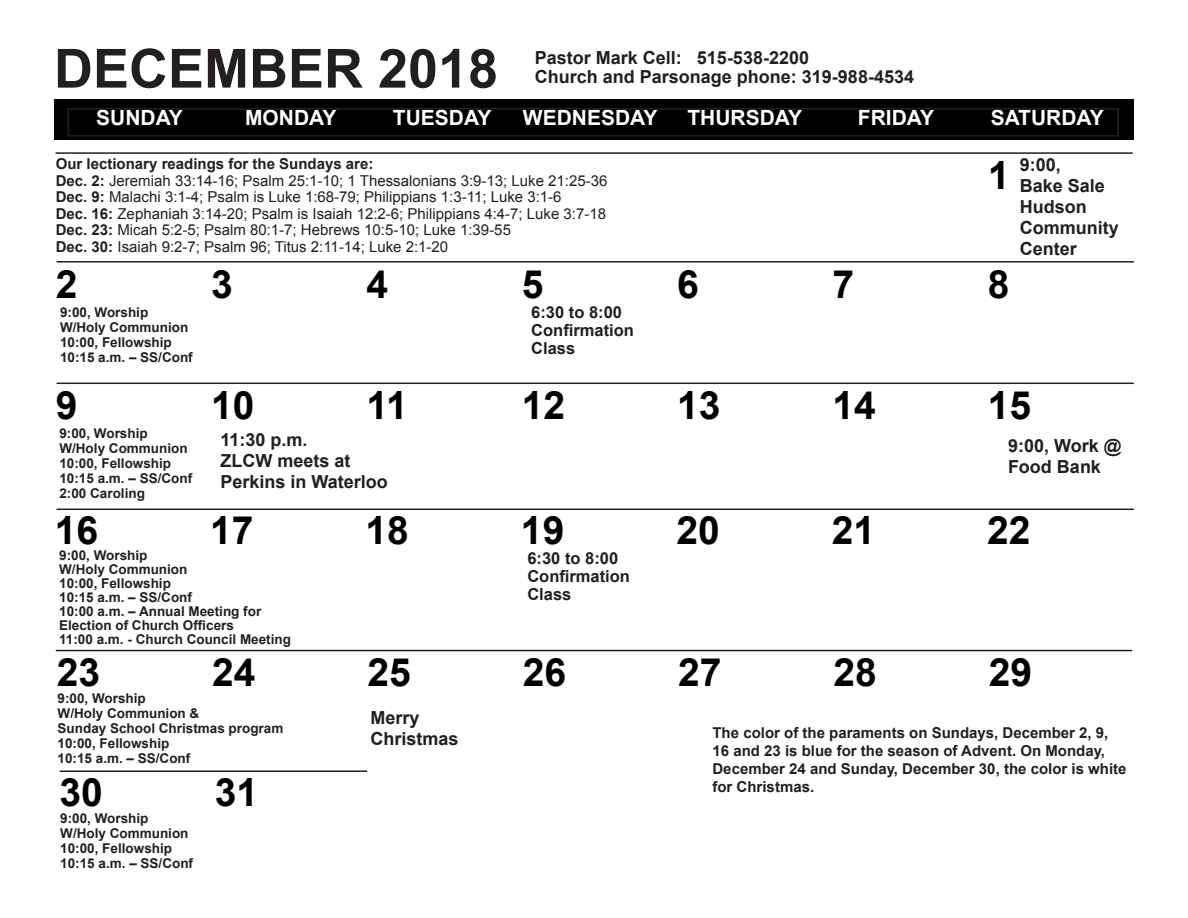
<style>
.page{position:relative;width:1188px;height:918px;background:#fff}
.page>*{position:absolute;margin:0;border:0;box-sizing:border-box;transform-origin:0 0}
.t1{font:700 54px "Arial";color:#231f20}
.t2{font:700 39px "Arial";color:#000}
.t3{font:700 21px "Arial";color:#fffeff}
.t4{font:700 18px/21px "Arial";color:#231f20}
.t5{font:700 16.5px "Arial";color:#231f20}
.t6{font:15px "Arial";color:#231f20}
.t7{font:700 15px/18px "Arial";color:#231f20}
.t8{font:700 13.5px "Arial";color:#231f20}
.s1{font-weight:700}
</style>
<div class="page">
<div style="left:54px;top:99px;width:1080px;height:41px;background:#010000"></div>
<div style="left:68px;top:108px;width:1051px;height:29px;border:2px solid #231f20"></div>
<hr style="left:56px;top:152px;width:1077px;height:2px;background:#231f20">
<hr style="left:57px;top:261px;width:1077px;height:2px;background:#231f20">
<hr style="left:57px;top:383px;width:1077px;height:1px;background:#231f20">
<hr style="left:57px;top:509px;width:1077px;height:1px;background:#231f20">
<hr style="left:56px;top:650px;width:1076px;height:1px;background:#231f20">
<hr style="left:60px;top:770px;width:307px;height:2px;background:#231f20">
<p class="t1" style="left:54px;top:33px;width:446px">DECEMBER 2018</p>
<p class="t4" style="left:535px;top:48px;width:276px">Pastor Mark Cell: 515-538-2200</p>
<p class="t4" style="left:535px;top:67px;width:381px">Church and Parsonage phone: 319-988-4534</p>
<p class="t3" style="left:96px;top:104px;width:88px">SUNDAY</p>
<p class="t3" style="left:245px;top:104px;width:93px">MONDAY</p>
<p class="t3" style="left:393px;top:104px;width:100px">TUESDAY</p>
<p class="t3" style="left:523px;top:104px;width:136px">WEDNESDAY</p>
<p class="t3" style="left:687px;top:104px;width:116px">THURSDAY</p>
<p class="t3" style="left:858px;top:104px;width:78px">FRIDAY</p>
<p class="t3" style="left:991px;top:104px;width:115px">SATURDAY</p>
<p class="t7" style="left:56px;top:156px;width:319px">Our lectionary readings for the Sundays are:</p>
<p class="t6" style="left:56px;top:171px;width:553px"><span class="s1">Dec. 2:</span> Jeremiah 33:14-16; Psalm 25:1-10; 1 Thessalonians 3:9-13; Luke 21:25-36</p>
<p class="t6" style="left:56px;top:187px;width:507px"><span class="s1">Dec. 9:</span> Malachi 3:1-4; Psalm is Luke 1:68-79; Philippians 1:3-11; Luke 3:1-6</p>
<p class="t6" style="left:56px;top:204px;width:552px"><span class="s1">Dec. 16:</span> Zephaniah 3:14-20; Psalm is Isaiah 12:2-6; Philippians 4:4-7; Luke 3:7-18</p>
<p class="t6" style="left:56px;top:220px;width:457px"><span class="s1">Dec. 23:</span> Micah 5:2-5; Psalm 80:1-7; Hebrews 10:5-10; Luke 1:39-55</p>
<p class="t6" style="left:56px;top:237px;width:394px"><span class="s1">Dec. 30:</span> Isaiah 9:2-7; Psalm 96; Titus 2:11-14; Luke 2:1-20</p>
<p class="t2" style="left:988px;top:149px;width:23px">1</p>
<p class="t2" style="left:56px;top:258px;width:23px">2</p>
<p class="t2" style="left:211px;top:258px;width:23px">3</p>
<p class="t2" style="left:367px;top:258px;width:23px">4</p>
<p class="t2" style="left:522px;top:258px;width:23px">5</p>
<p class="t2" style="left:677px;top:258px;width:23px">6</p>
<p class="t2" style="left:833px;top:258px;width:23px">7</p>
<p class="t2" style="left:988px;top:258px;width:23px">8</p>
<p class="t8" style="left:60px;top:303px;width:90px">9:00, Worship</p>
<p class="t8" style="left:60px;top:318px;width:130px">W/Holy Communion</p>
<p class="t8" style="left:60px;top:333px;width:113px">10:00, Fellowship</p>
<p class="t8" style="left:60px;top:348px;width:134px">10:15 a.m. – SS/Conf</p>
<p class="t5" style="left:531px;top:301px;width:92px">6:30 to 8:00</p>
<p class="t5" style="left:531px;top:319px;width:104px">Confirmation</p>
<p class="t5" style="left:531px;top:337px;width:46px">Class</p>
<p class="t4" style="left:1020px;top:155px;width:43px">9:00,</p>
<p class="t4" style="left:1020px;top:176px;width:87px">Bake Sale</p>
<p class="t4" style="left:1020px;top:197px;width:68px">Hudson</p>
<p class="t4" style="left:1020px;top:218px;width:100px">Community<br>Center</p>
<p class="t2" style="left:56px;top:380px;width:23px">9</p>
<p class="t2" style="left:211px;top:380px;width:45px">10</p>
<p class="t2" style="left:367px;top:380px;width:43px">11</p>
<p class="t2" style="left:522px;top:380px;width:45px">12</p>
<p class="t2" style="left:677px;top:380px;width:45px">13</p>
<p class="t2" style="left:833px;top:380px;width:45px">14</p>
<p class="t2" style="left:988px;top:380px;width:45px">15</p>
<p class="t8" style="left:59px;top:424px;width:90px">9:00, Worship</p>
<p class="t8" style="left:59px;top:439px;width:130px">W/Holy Communion</p>
<p class="t8" style="left:59px;top:454px;width:113px">10:00, Fellowship</p>
<p class="t8" style="left:59px;top:469px;width:134px">10:15 a.m. – SS/Conf</p>
<p class="t8" style="left:59px;top:484px;width:87px">2:00 Caroling</p>
<p class="t4" style="left:220px;top:430px;width:89px">11:30 p.m.</p>
<p class="t4" style="left:220px;top:451px;width:132px">ZLCW meets at</p>
<p class="t4" style="left:220px;top:472px;width:169px">Perkins in Waterloo</p>
<p class="t4" style="left:1008px;top:436px;width:115px">9:00, Work @<br>Food Bank</p>
<p class="t2" style="left:55px;top:505px;width:45px">16</p>
<p class="t2" style="left:210px;top:505px;width:45px">17</p>
<p class="t2" style="left:366px;top:505px;width:45px">18</p>
<p class="t2" style="left:521px;top:505px;width:45px">19</p>
<p class="t2" style="left:676px;top:505px;width:45px">20</p>
<p class="t2" style="left:832px;top:505px;width:45px">21</p>
<p class="t2" style="left:987px;top:505px;width:45px">22</p>
<p class="t8" style="left:59px;top:547px;width:90px">9:00, Worship</p>
<p class="t8" style="left:59px;top:561px;width:130px">W/Holy Communion</p>
<p class="t8" style="left:59px;top:575px;width:113px">10:00, Fellowship</p>
<p class="t8" style="left:59px;top:589px;width:134px">10:15 a.m. – SS/Conf</p>
<p class="t8" style="left:59px;top:603px;width:204px">10:00 a.m. – Annual Meeting for</p>
<p class="t8" style="left:59px;top:617px;width:176px">Election of Church Officers</p>
<p class="t8" style="left:59px;top:631px;width:233px">11:00 a.m. - Church Council Meeting</p>
<p class="t5" style="left:527px;top:547px;width:92px">6:30 to 8:00</p>
<p class="t5" style="left:527px;top:565px;width:104px">Confirmation</p>
<p class="t5" style="left:527px;top:583px;width:46px">Class</p>
<p class="t2" style="left:57px;top:646px;width:45px">23</p>
<p class="t2" style="left:212px;top:646px;width:45px">24</p>
<p class="t2" style="left:367px;top:646px;width:45px">25</p>
<p class="t2" style="left:523px;top:646px;width:45px">26</p>
<p class="t2" style="left:678px;top:646px;width:45px">27</p>
<p class="t2" style="left:834px;top:646px;width:45px">28</p>
<p class="t2" style="left:989px;top:646px;width:45px">29</p>
<p class="t8" style="left:58px;top:689px;width:90px">9:00, Worship</p>
<p class="t8" style="left:58px;top:704px;width:143px">W/Holy Communion &amp;</p>
<p class="t8" style="left:58px;top:719px;width:227px">Sunday School Christmas program</p>
<p class="t8" style="left:58px;top:734px;width:113px">10:00, Fellowship</p>
<p class="t8" style="left:58px;top:749px;width:134px">10:15 a.m. – SS/Conf</p>
<p class="t4" style="left:370px;top:708px;width:51px">Merry</p>
<p class="t4" style="left:370px;top:729px;width:90px">Christmas</p>
<p class="t7" style="left:712px;top:725px;width:416px">The color of the paraments on Sundays, December 2, 9, 16 and 23 is blue for the season of Advent. On Monday, December 24 and Sunday, December 30, the color is white for Christmas.</p>
<p class="t2" style="left:59px;top:767px;width:45px">30</p>
<p class="t2" style="left:215px;top:767px;width:45px">31</p>
<p class="t8" style="left:60px;top:809px;width:90px">9:00, Worship</p>
<p class="t8" style="left:60px;top:824px;width:130px">W/Holy Communion</p>
<p class="t8" style="left:60px;top:839px;width:113px">10:00, Fellowship</p>
<p class="t8" style="left:60px;top:854px;width:134px">10:15 a.m. – SS/Conf</p>
</div>
